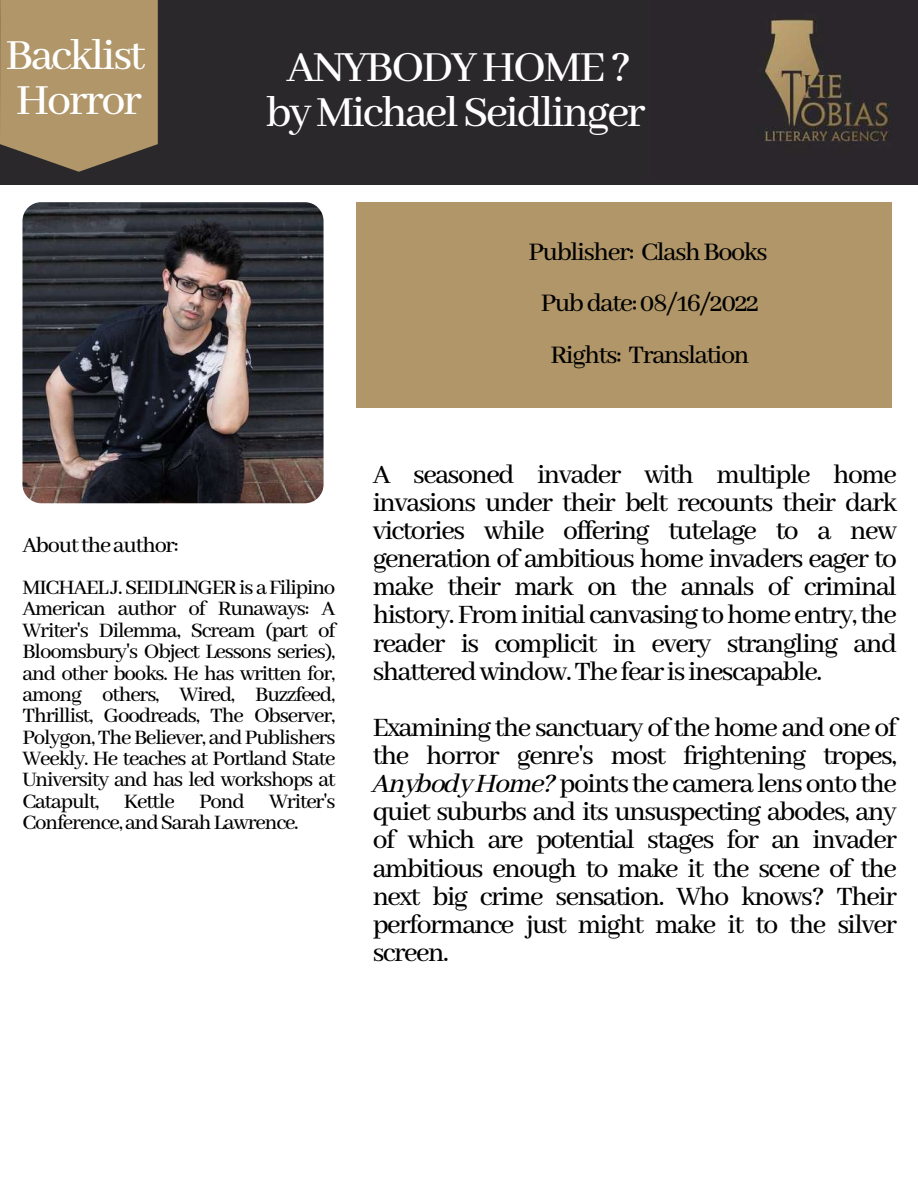
<style>
.page{position:relative;width:918px;height:1188px;background:#fff}
.page>*{position:absolute;margin:0;border:0;box-sizing:border-box;transform-origin:0 0}
.t1{font:500 48px/45px "Abhaya Libre";letter-spacing:-.05em;color:#fff}
.t2{font:500 29.7px/28.2px "Abhaya Libre";letter-spacing:-.05em;color:#000;text-align:justify}
.t3{font:500 28.2px/51.8px "Abhaya Libre";letter-spacing:-.05em;color:#000;text-align:center}
.t4{font:500 24.3px "Abhaya Libre";letter-spacing:-.05em;color:#000}
.t5{font:500 22.95px/21.3px "Abhaya Libre";letter-spacing:-.05em;color:#000;text-align:justify}
.s1{font-family:"CA Generated";font-weight:400}
</style>
<div class="page">
<div style="left:0;top:0;width:918px;height:185px;background:#2a282b"></div>
<img style="left:758px;top:19px;width:133px;height:123px">
<div style="left:356px;top:202px;width:535px;height:206px;background:#b09668"></div>
<img style="left:22px;top:202px;width:302px;height:301px;border-radius:19px">
<svg style="left:0;top:0;width:158px;height:172px;background:#a48c62"></svg>
<h1 class="t1" style="left:6px;top:35px;width:141px">Backlist<br>Horror</h1>
<h1 class="t1" style="left:17px;top:39px;width:118px">Young<br>Adult</h1>
<h1 class="t1" style="left:266px;top:47px;width:381px;text-align:center">ANYBODYHOME? byMichaelSeidlinger</h1>
<h1 class="t1" style="left:350px;top:98px;width:296px">MidnightRooms</h1>
<p class="t3" style="left:529px;top:227px;width:241px">Publisher: ClashBooks<br>Pubdate:08/16/2022<br>Rights: Translation</p>
<p class="t4" style="left:22px;top:532px;width:158px">Abouttheauthor:</p>
<p class="t5" style="left:22px;top:578px;width:314px">MICHAELJ.SEIDLINGERisaFilipino American author of Runaways: A Writer's Dilemma, Scream (part of Bloomsbury's Object Lessons series), and other books. He has written for, among others, Wired, Buzzfeed, Thrillist, Goodreads, The Observer, Polygon, The Believer, and Publishers Weekly. He teaches at Portland State University and has led workshops at Catapult, Kettle Pond Writer's Conference,andSarahLawrence.</p>
<p class="t2" style="left:373px;top:461px;width:526px">A seasoned invader with multiple home invasions under their belt recounts their dark victories while offering tutelage to a new generation of ambitious home invaders eager to make their mark on the annals of criminal history.Frominitialcanvasingtohomeentry,the reader is complicit in every strangling and shatteredwindow.Thefearisinescapable.</p>
<p class="t2" style="left:373px;top:714px;width:526px">Examining the sanctuary of the home and one of the horror genre's most frightening tropes, <span class="s1">AnybodyHome?</span> points the camera lens onto the quiet suburbs and its unsuspecting abodes, any of which are potential stages for an invader ambitious enough to make it the scene of the next big crime sensation. Who knows? Their performance just might make it to the silver screen.</p>
</div>
